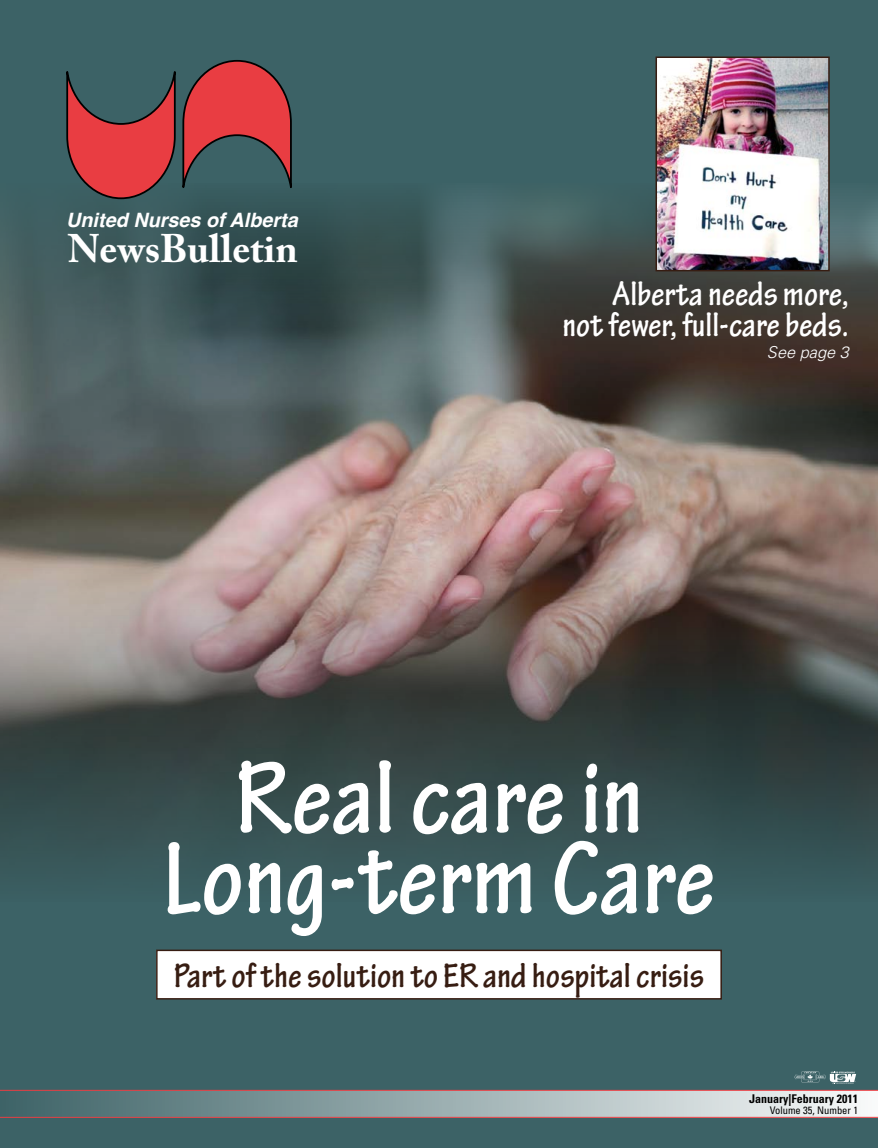
<style>
.page{position:relative;width:878px;height:1148px;background:#3c6266}
.page>*{position:absolute;margin:0;border:0;box-sizing:border-box;transform-origin:0 0}
.t1{font:700 condensed 109.5px/80.6px "Tekton Pro";color:#fff;text-align:center}
.t2{font:700 39.6px "Adobe Caslon Pro";color:#fff}
.t3{font:700 condensed 36.75px "Tekton Pro";color:#371d12}
.t4{font:700 condensed 36px/31.5px "Tekton Pro";color:#fff;text-align:right}
.t5{font:italic 700 19.8px "Helvetica";color:#fff}
.t6{font:italic 300 16.35px "Univers";color:#fff}
.t7{font:700 condensed 12px "Univers";color:#000}
.t8{font:condensed 10.5px "Univers";color:#000}
</style>
<div class="page">
<img style="left:0;top:184px;width:878px;height:693px">
<div style="left:157px;top:950px;width:564px;height:48px;background:#fff"></div>
<div style="left:156px;top:949px;width:566px;height:50px;border:2px solid #371d12"></div>
<img style="left:658px;top:59px;width:168px;height:209px">
<div style="left:655px;top:56px;width:174px;height:215px;border:2px solid #371d12"></div>
<svg style="left:66px;top:60px;width:226px;height:139px"></svg>
<svg style="left:794px;top:1071px;width:62px;height:12px"></svg>
<div style="left:0;top:1090px;width:878px;height:27px;background:linear-gradient(to right,#3d6367,#f9fafa)"></div>
<hr style="left:0;top:1090px;width:878px;height:1px;background:#e93d42">
<hr style="left:0;top:1117px;width:878px;height:1px;background:#e93d42">
<p class="t5" style="left:66px;top:204px;width:233px">United Nurses of Alberta</p>
<p class="t2" style="left:68px;top:225px;width:231px">NewsBulletin</p>
<p class="t4" style="left:562px;top:278px;width:288px">Alberta needs more,<br>not fewer, full-care beds.</p>
<p class="t6" style="left:767px;top:342px;width:84px">See page 3</p>
<h1 class="t1" style="left:163px;top:759px;width:554px">Real care in<br>Long-term Care</h1>
<p class="t3" style="left:174px;top:954px;width:532px">Part of the solution to ER and hospital crisis</p>
<p class="t7" style="left:749px;top:1091px;width:110px">January|February 2011</p>
<p class="t8" style="left:769px;top:1103px;width:90px">Volume 35, Number 1</p>
</div>
